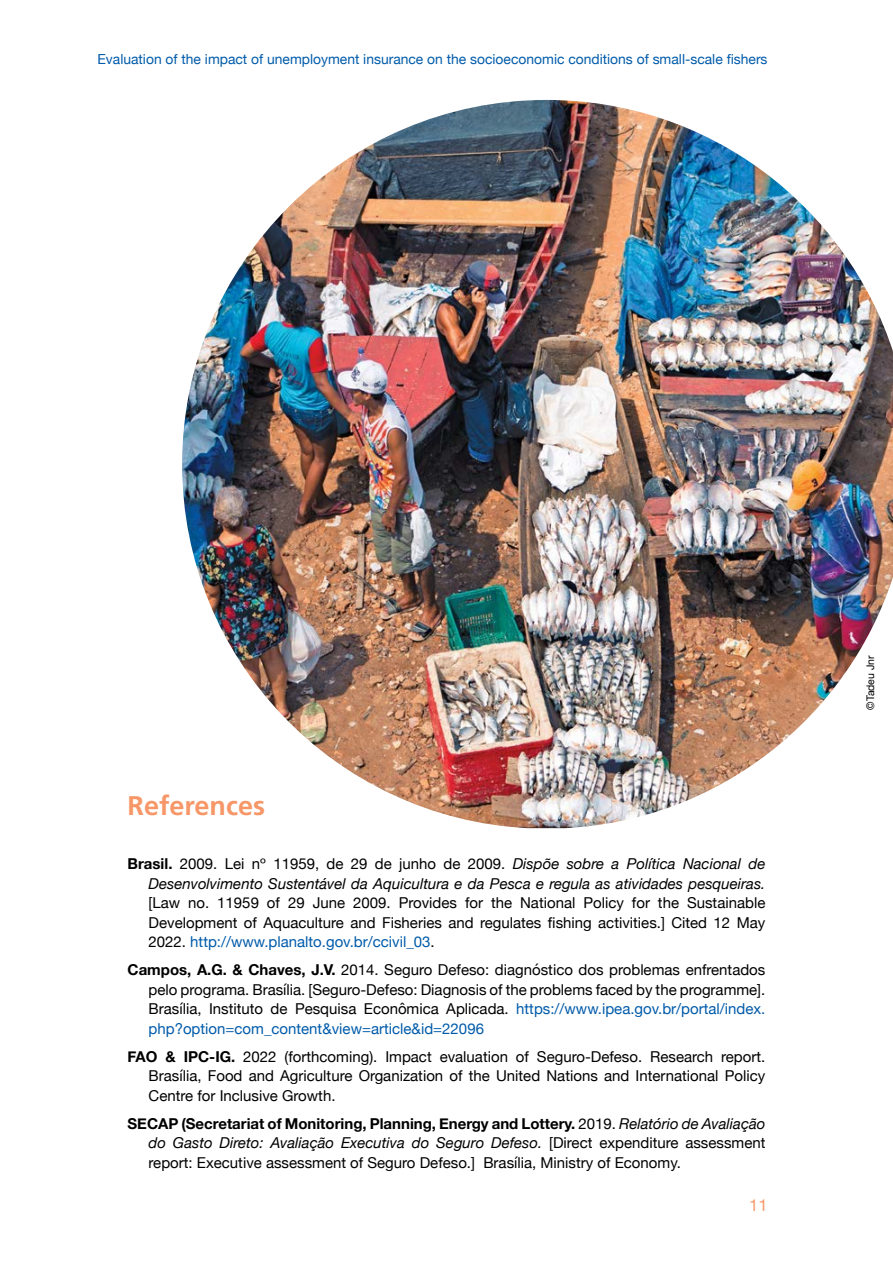
<style>
.page{position:relative;width:893px;height:1263px;background:#fff}
.page>*{position:absolute;margin:0;border:0;box-sizing:border-box;transform-origin:0 0}
.t1{font:700 27px "Frutiger LT Std";color:#f79768}
.t2{font:16.5px "Helvetica Neue";color:#f79768}
.t3{font:15px/19.5px "Helvetica Neue";color:#000;text-align:justify}
.t4{font:italic 15px/19.5px "Helvetica Neue";color:#000;text-align:right}
.t5{font:13.8px "Helvetica Neue";color:#005baa}
.t6{font:10.5px "Helvetica Neue";color:#000}
.s1{font-weight:700;font-style:normal}
.s2{font-style:normal}
.s3{color:#005baa}
.s4{font-weight:700}
.s5{font-style:italic}
</style>
<div class="page">
<img style="left:182px;top:100px;width:711px;height:728px">
<p class="t5" style="left:97px;top:49px;width:672px">Evaluation of the impact of unemployment insurance on the socioeconomic conditions of small-scale fishers</p>
<h1 class="t1" style="left:128px;top:790px;width:139px">References</h1>
<p class="t4" style="left:128px;top:855px;width:639px"><span class="s1">Brasil.</span> <span class="s2">2009. Lei nº 11959, de 29 de junho de 2009.</span> Dispõe sobre a Política Nacional de<br>Desenvolvimento Sustentável da Aquicultura e da Pesca e regula as atividades pesqueiras.</p>
<p class="t3" style="left:149px;top:894px;width:618px">[Law no. 11959 of 29 June 2009. Provides for the National Policy for the Sustainable Development of Aquaculture and Fisheries and regulates fishing activities.] Cited 12 May 2022. <span class="s3">http://www.planalto.gov.br/ccivil_03</span>.</p>
<p class="t3" style="left:149px;top:961px;width:618px;text-indent:-21px"><span class="s4">Campos, A.G. &amp; Chaves, J.V.</span> 2014. Seguro Defeso: diagnóstico dos problemas enfrentados pelo programa. Brasília. [Seguro-Defeso: Diagnosis of the problems faced by the programme].<br>Brasília, Instituto de Pesquisa Econômica Aplicada. <span class="s3">https://www.ipea.gov.br/portal/index. php?option=com_content&amp;view=article&amp;id=22096</span></p>
<p class="t3" style="left:149px;top:1047px;width:618px;text-indent:-21px"><span class="s4">FAO &amp; IPC-IG.</span> 2022 (forthcoming). Impact evaluation of Seguro-Defeso. Research report.<br>Brasília, Food and Agriculture Organization of the United Nations and International Policy Centre for Inclusive Growth.</p>
<p class="t3" style="left:149px;top:1114px;width:618px;text-indent:-21px"><span class="s4">SECAP (Secretariat of Monitoring, Planning, Energy and Lottery.</span> 2019. <span class="s5">Relatório de Avaliação do Gasto Direto: Avaliação Executiva do Seguro Defeso.</span> [Direct expenditure assessment report: Executive assessment of Seguro Defeso.] Brasília, Ministry of Economy.</p>
<p class="t2" style="left:749px;top:1193px;width:20px">11</p>
<p class="t6" style="left:863px;top:710px;width:56px;rotate:-90deg">©Tadeu Jnr</p>
</div>
